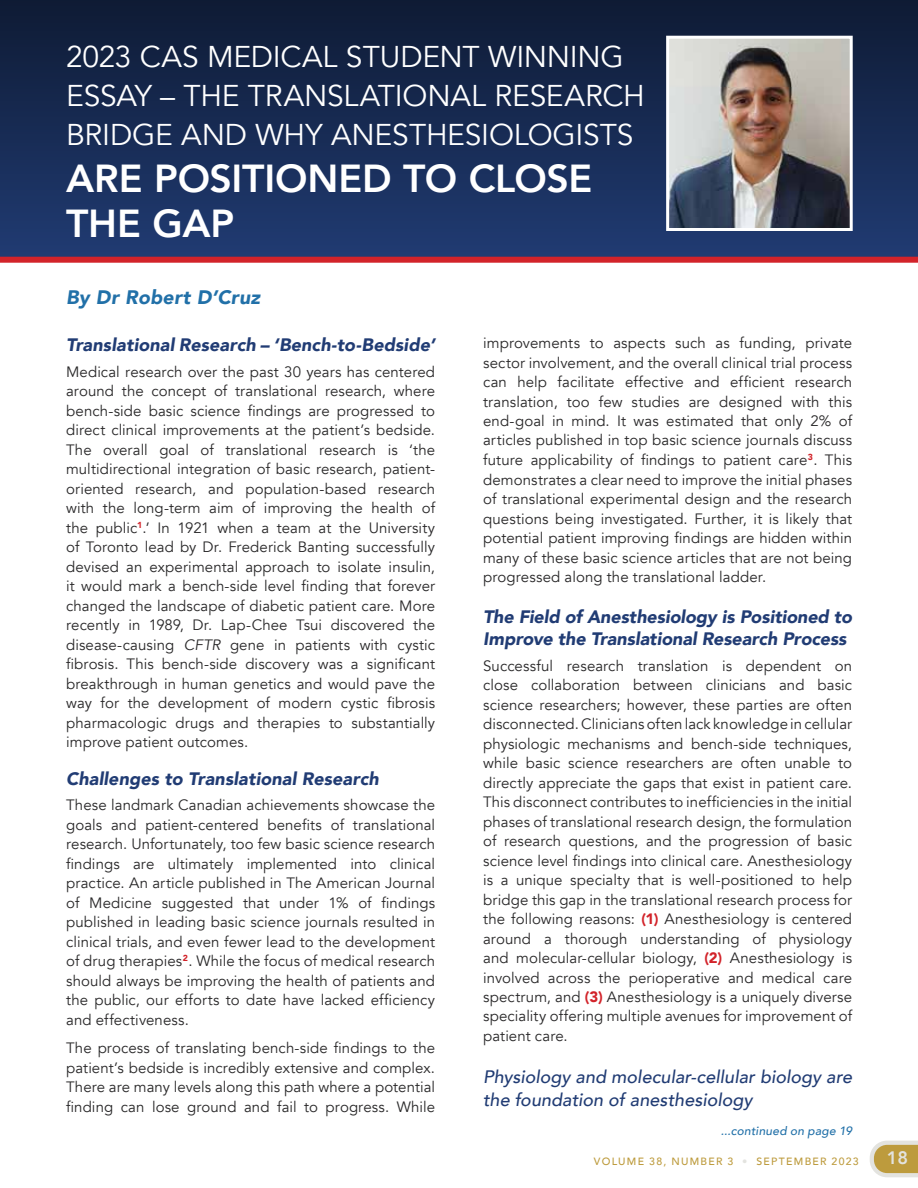
<style>
.page{position:relative;width:918px;height:1188px;background:#fff}
.page>*{position:absolute;margin:0;border:0;box-sizing:border-box;transform-origin:0 0}
.t1{font:800 39px/45px "Avenir";letter-spacing:-.005em;color:#fff}
.t2{font:30px/39px "Avenir";letter-spacing:-.01em;color:#fff}
.t3{font:italic 900 19.5px "Avenir";letter-spacing:.01em;color:#2170a8}
.t4{font:italic 900 18px/22.5px "Avenir";color:#213c74}
.t5{font:italic 500 18px/22.5px "Avenir";color:#213c74}
.t6{font:800 18px "Avenir";color:#e3e3df}
.t7{font:15px/19.5px "Avenir";letter-spacing:.005em;color:#292829;text-align:justify}
.t8{font:italic 500 12px "Avenir";letter-spacing:.02em;color:#2170a8}
.t9{font:500 10.5px "Avenir";letter-spacing:.12em;color:#bd9b3d}
.s1{font-style:italic}
.s2{font-weight:900;color:#d2232a}
.s3{color:#e3e3df}
</style>
<div class="page">
<svg style="left:870px;top:1141px;width:48px;height:36px;background:#cbb473"></svg>
<div style="left:0;top:0;width:918px;height:260px;background:linear-gradient(to bottom,#0e1b34,#223b72)"></div>
<div style="left:0;top:257px;width:918px;height:6px;background:#d2232a"></div>
<img style="left:670px;top:40px;width:179px;height:187px">
<div style="left:666px;top:36px;width:187px;height:195px;border:3px solid #fff"></div>
<h2 class="t2" style="left:66px;top:38px;width:580px">2023 CAS MEDICAL STUDENT WINNING<br>ESSAY – THE TRANSLATIONAL RESEARCH<br>BRIDGE AND WHY ANESTHESIOLOGISTS</h2>
<h1 class="t1" style="left:66px;top:156px;width:528px">ARE POSITIONED TO CLOSE<br>THE GAP</h1>
<h3 class="t3" style="left:66px;top:281px;width:196px">By Dr Robert D’Cruz</h3>
<p class="t4" style="left:66px;top:333px;width:370px">Translational Research – ‘Bench-to-Bedside’</p>
<p class="t7" style="left:66px;top:362px;width:371px">Medical research over the past 30 years has centered around the concept of translational research, where bench-side basic science findings are progressed to direct clinical improvements at the patient’s bedside.<br>The overall goal of translational research is ‘the multidirectional integration of basic research, patient&shy;oriented research, and population-based research with the long-term aim of improving the health of the public<sup>1</sup>.’ In 1921 when a team at the University of Toronto lead by Dr. Frederick Banting successfully devised an experimental approach to isolate insulin, it would mark a bench-side level finding that forever changed the landscape of diabetic patient care. More recently in 1989, Dr. Lap-Chee Tsui discovered the disease-causing <span class="s1">CFTR</span> gene in patients with cystic fibrosis. This bench-side discovery was a significant breakthrough in human genetics and would pave the way for the development of modern cystic fibrosis pharmacologic drugs and therapies to substantially improve patient outcomes.</p>
<p class="t4" style="left:66px;top:767px;width:314px">Challenges to Translational Research</p>
<p class="t7" style="left:66px;top:795px;width:371px">These landmark Canadian achievements showcase the goals and patient-centered benefits of translational research. Unfortunately, too few basic science research findings are ultimately implemented into clinical practice. An article published in The American Journal of Medicine suggested that under 1% of findings published in leading basic science journals resulted in clinical trials, and even fewer lead to the development of drug therapies<sup>2</sup>. While the focus of medical research should always be improving the health of patients and the public, our efforts to date have lacked efficiency and effectiveness.</p>
<p class="t7" style="left:66px;top:1038px;width:371px">The process of translating bench-side findings to the patient’s bedside is incredibly extensive and complex.<br>There are many levels along this path where a potential finding can lose ground and fail to progress. While</p>
<p class="t7" style="left:483px;top:333px;width:371px">improvements to aspects such as funding, private sector involvement, and the overall clinical trial process can help facilitate effective and efficient research translation, too few studies are designed with this end-goal in mind. It was estimated that only 2% of articles published in top basic science journals discuss future applicability of findings to patient care<sup>3</sup>. This demonstrates a clear need to improve the initial phases of translational experimental design and the research questions being investigated. Further, it is likely that potential patient improving findings are hidden within many of these basic science articles that are not being progressed along the translational ladder.</p>
<p class="t4" style="left:483px;top:605px;width:371px">The Field of Anesthesiology is Positioned to<br>Improve the Translational Research Process</p>
<p class="t7" style="left:483px;top:656px;width:371px">Successful research translation is dependent on close collaboration between clinicians and basic science researchers; however, these parties are often disconnected. Clinicians often lack knowledge in cellular physiologic mechanisms and bench-side techniques, while basic science researchers are often unable to directly appreciate the gaps that exist in patient care.<br>This disconnect contributes to inefficiencies in the initial phases of translational research design, the formulation of research questions, and the progression of basic science level findings into clinical care. Anesthesiology is a unique specialty that is well-positioned to help bridge this gap in the translational research process for the following reasons: <span class="s2">(1)</span> Anesthesiology is centered around a thorough understanding of physiology and molecular-cellular biology, <span class="s2">(2)</span> Anesthesiology is involved across the perioperative and medical care spectrum, and <span class="s2">(3)</span> Anesthesiology is a uniquely diverse speciality offering multiple avenues for improvement of patient care.</p>
<p class="t5" style="left:483px;top:1066px;width:370px">Physiology and molecular-cellular biology are the foundation of anesthesiology</p>
<p class="t8" style="left:721px;top:1124px;width:133px">...continued on page 19</p>
<p class="t9" style="left:594px;top:1152px;width:266px">VOLUME 38, NUMBER 3 <span class="s3">•</span> SEPTEMBER 2023</p>
<p class="t6" style="left:887px;top:1144px;width:23px">18</p>
</div>
